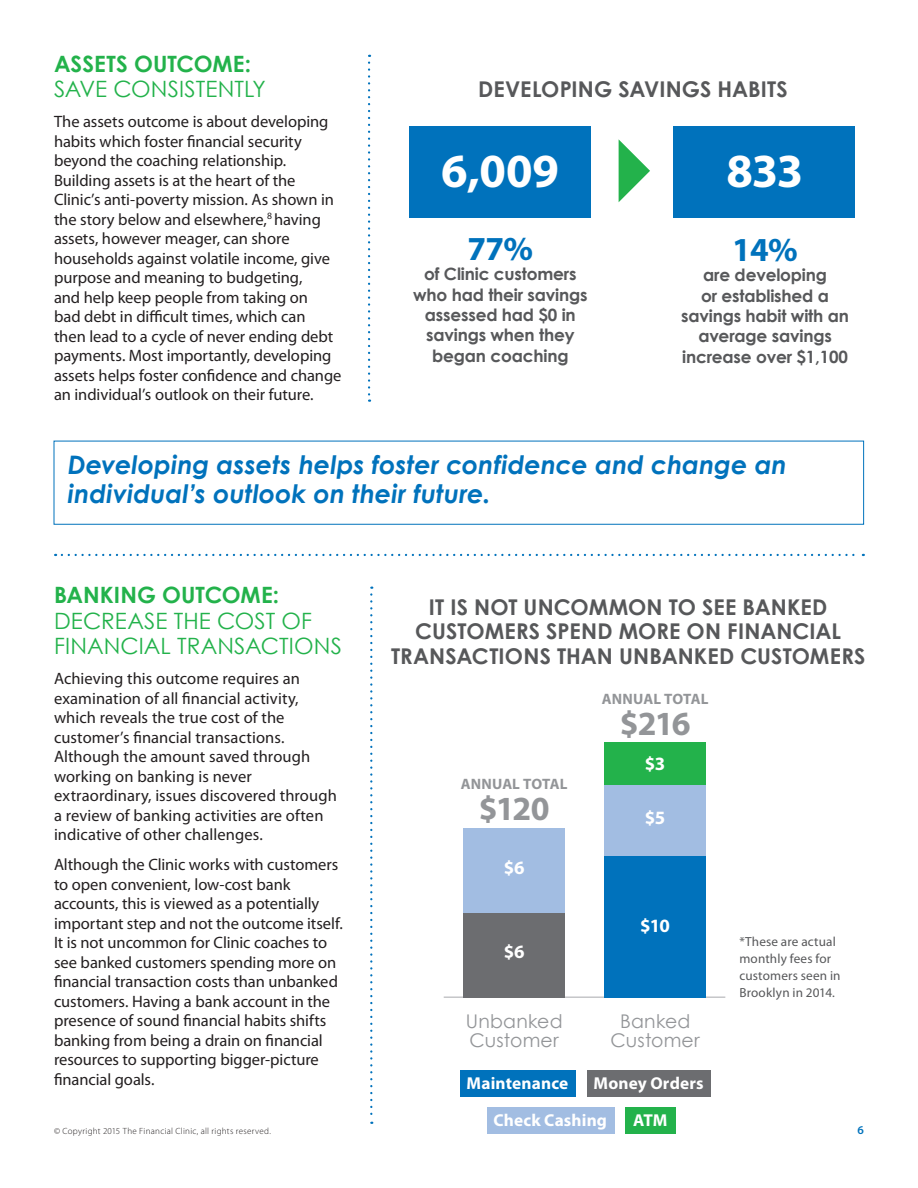
<style>
.page{position:relative;width:918px;height:1188px;background:#fff}
.page>*{position:absolute;margin:0;border:0;box-sizing:border-box;transform-origin:0 0}
.t1{font:700 47.7px "Myriad Pro";letter-spacing:-.01em;color:#fff}
.t2{font:700 33.9px "Myriad Pro";letter-spacing:-.05em;color:#939598}
.t3{font:700 33.75px "Myriad Pro";color:#0072bc}
.HEADER_A{font:italic 700 25.5px/28.5px "Century Gothic";color:#0072bc}
.BODY{font:22.5px/25.5px "Century Gothic";letter-spacing:.005em;color:#23b24b}
.t4{font:700 21.75px/24.5px "Century Gothic";letter-spacing:.005em;color:#57585a;text-align:center}
.t5{font:18.9px/18.9px "Century Gothic";letter-spacing:.015em;color:#939598}
.t6{font:700 18.9px "Myriad Pro";color:#fff}
.t7{font:700 17.25px/36.8px "Myriad Pro";letter-spacing:.01em;color:#fff}
.t8{font:700 16.95px/20.4px "Century Gothic";letter-spacing:-.01em;color:#57585a;text-align:center}
.BODY-2{font:16.5px/19.5px "Myriad Pro";color:#231f20}
.t9{font:700 15.15px "Myriad Pro";letter-spacing:.005em;color:#939598}
.t10{font:13.2px/17px "Myriad Pro";letter-spacing:.015em;color:#57585a}
.t11{font:600 12px "Myriad Pro";color:#0072bc}
.t12{font:300 9px "Myriad Pro";letter-spacing:.03em;color:#231f20}
.s1{font-weight:700}
</style>
<div class="page">
<svg style="left:368px;top:63px;width:2px;height:339px"></svg>
<svg style="left:62px;top:554px;width:802px;height:2px"></svg>
<svg style="left:370px;top:587px;width:2px;height:537px"></svg>
<div style="left:409px;top:126px;width:182px;height:92px;background:#0072bc"></div>
<div style="left:673px;top:126px;width:182px;height:92px;background:#0072bc"></div>
<svg style="left:619px;top:140px;width:31px;height:62px"></svg>
<div style="left:460px;top:1070px;width:115px;height:27px;background:#0072bc"></div>
<div style="left:587px;top:1070px;width:124px;height:27px;background:#6c6d70"></div>
<div style="left:487px;top:1107px;width:127px;height:27px;background:#a2bde2"></div>
<div style="left:625px;top:1107px;width:51px;height:27px;background:#23b24b"></div>
<hr style="left:444px;top:997px;width:281px;height:1px;background:#a8a9ad">
<div style="left:604px;top:743px;width:102px;height:42px;background:#23b24b"></div>
<div style="left:463px;top:828px;width:102px;height:85px;background:#a2bde2"></div>
<div style="left:604px;top:785px;width:102px;height:71px;background:#a2bde2"></div>
<div style="left:463px;top:913px;width:102px;height:85px;background:#6c6d70"></div>
<div style="left:604px;top:856px;width:102px;height:142px;background:#0072bc"></div>
<p class="BODY" style="left:54px;top:50px;width:213px"><span class="s1">ASSETS OUTCOME:<br></span>SAVE CONSISTENTLY</p>
<p class="BODY-2" style="left:54px;top:112px;width:289px">The assets outcome is about developing habits which foster financial security beyond the coaching relationship.<br>Building assets is at the heart of the Clinic’s anti-poverty mission. As shown in the story below and elsewhere,<sup>8</sup> having assets, however meager, can shore households against volatile income, give purpose and meaning to budgeting,<br>and help keep people from taking on<br>bad debt in difficult times, which can then lead to a cycle of never ending debt payments. Most importantly, developing assets helps foster confidence and change an individual’s outlook on their future.</p>
<p class="t4" style="left:478px;top:77px;width:311px">DEVELOPING SAVINGS HABITS</p>
<p class="t1" style="left:441px;top:145px;width:119px">6,009</p>
<p class="t1" style="left:726px;top:145px;width:79px">833</p>
<p class="t3" style="left:468px;top:230px;width:67px">77%</p>
<p class="t8" style="left:413px;top:263px;width:176px">of Clinic customers who had their savings assessed had $0 in savings when they began coaching</p>
<p class="t3" style="left:732px;top:231px;width:67px">14%</p>
<p class="t8" style="left:681px;top:264px;width:169px">are developing<br>or established a savings habit with an average savings increase over $1,100</p>
<p class="HEADER_A" style="left:68px;top:450px;width:721px">Developing assets helps foster confidence and change an individual’s outlook on their future.</p>
<p class="BODY" style="left:54px;top:582px;width:289px"><span class="s1">BANKING OUTCOME:<br></span>DECREASE THE COST OF<br>FINANCIAL TRANSACTIONS</p>
<p class="BODY-2" style="left:54px;top:669px;width:284px">Achieving this outcome requires an examination of all financial activity, which reveals the true cost of the customer’s financial transactions.<br>Although the amount saved through working on banking is never extraordinary, issues discovered through a review of banking activities are often indicative of other challenges.</p>
<p class="BODY-2" style="left:54px;top:855px;width:290px">Although the Clinic works with customers to open convenient, low-cost bank accounts, this is viewed as a potentially important step and not the outcome itself.<br>It is not uncommon for Clinic coaches to see banked customers spending more on financial transaction costs than unbanked customers. Having a bank account in the presence of sound financial habits shifts banking from being a drain on financial resources to supporting bigger-picture financial goals.</p>
<p class="t12" style="left:54px;top:1126px;width:219px">© Copyright 2015 The Financial Clinic, all rights reserved.</p>
<p class="t4" style="left:391px;top:594px;width:476px">IT IS NOT UNCOMMON TO SEE BANKED<br>CUSTOMERS SPEND MORE ON FINANCIAL<br>TRANSACTIONS THAN UNBANKED CUSTOMERS</p>
<p class="t9" style="left:602px;top:691px;width:108px">ANNUAL TOTAL</p>
<p class="t2" style="left:620px;top:704px;width:72px">$216</p>
<p class="t9" style="left:461px;top:776px;width:108px">ANNUAL TOTAL</p>
<p class="t2" style="left:479px;top:789px;width:72px">$120</p>
<p class="t6" style="left:504px;top:857px;width:22px">$6</p>
<p class="t6" style="left:504px;top:941px;width:22px">$6</p>
<p class="t6" style="left:645px;top:753px;width:22px">$3</p>
<p class="t6" style="left:645px;top:807px;width:22px">$5</p>
<p class="t6" style="left:640px;top:915px;width:31px">$10</p>
<p class="t5" style="left:466px;top:1011px;width:98px">Unbanked<br>Customer</p>
<p class="t5" style="left:611px;top:1011px;width:91px;text-align:center">Banked<br>Customer</p>
<p class="t7" style="left:494px;top:1065px;width:212px;text-indent:100px">Money Orders<br>Check Cashing</p>
<p class="t7" style="left:467px;top:1065px;width:103px">Maintenance</p>
<p class="t7" style="left:633px;top:1102px;width:36px">ATM</p>
<p class="t10" style="left:739px;top:934px;width:103px">*These are actual monthly fees for customers seen in<br>Brooklyn in 2014.</p>
<p class="t11" style="left:858px;top:1123px;width:8px">6</p>
</div>
